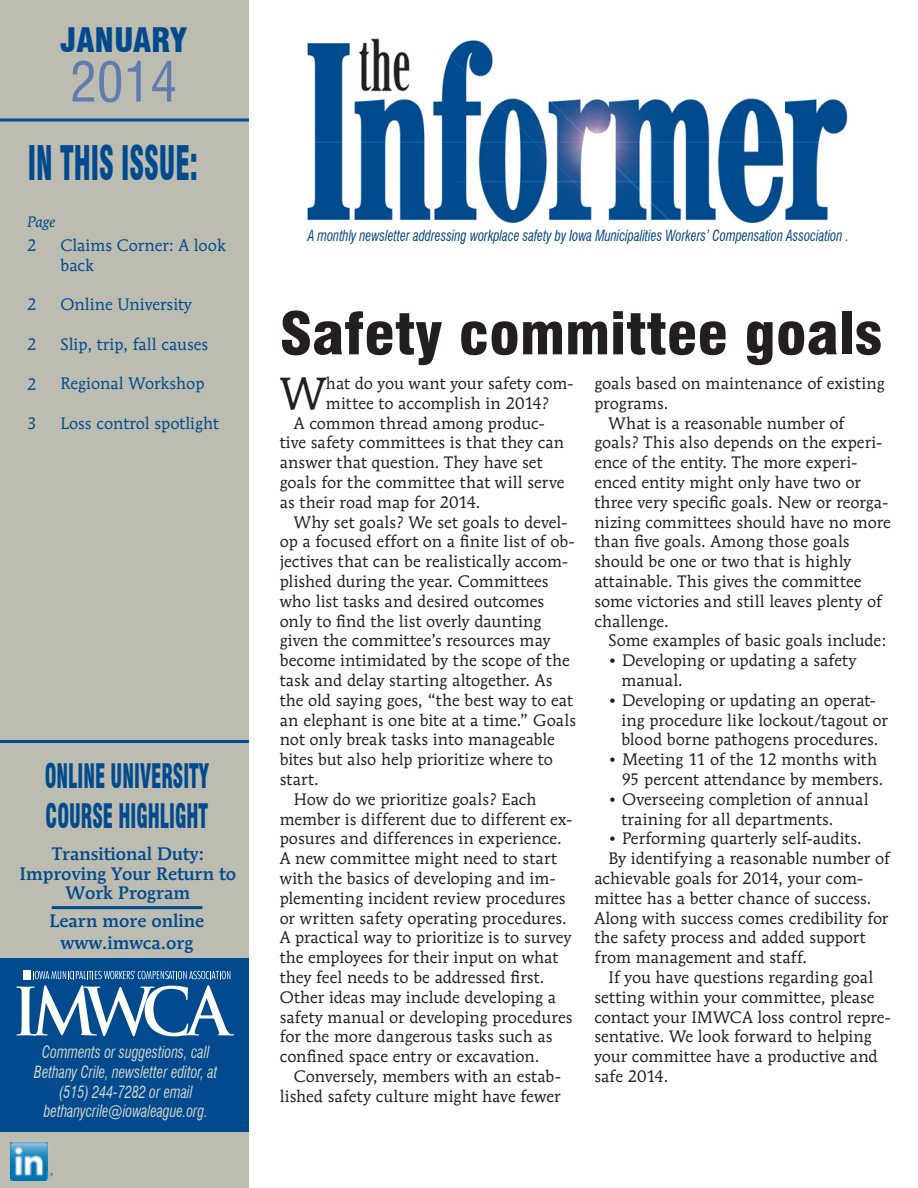
<style>
.page{position:relative;width:918px;height:1188px;background:#fff}
.page>*{position:absolute;margin:0;border:0;box-sizing:border-box;transform-origin:0 0}
.t1{font:900 condensed 57px "Swiss 721 BT";color:#231f20;scale:1.08 1}
.t2{font:condensed 54px "Swiss 721 BT";color:#5f7bb0}
.t3{font:900 condensed 46.5px "Swiss 721 BT";color:#004a8d;scale:.6 1}
.t4{font:44.7px "Mendoza Roman";color:#231f20}
.t5{font:900 condensed 33px/39.6px "Swiss 721 BT";color:#004a8d;scale:.6 1}
.t6{font:900 condensed 33px "Swiss 721 BT";color:#004a8d}
.t7{font:500 18px/19.5px "Mendoza Roman";color:#004a8d;text-align:center}
.t8{font:16.5px/19.8px "Mendoza Roman";letter-spacing:.005em;color:#231f20}
.t9{font:italic condensed 16.5px "Swiss 721 BT";color:#d6d5cc;scale:.85 1}
.t10{font:16.5px/19.8px "Mendoza Roman";color:#004a8d}
.t11{font:italic condensed 15px "Swiss 721 BT";color:#014181;scale:.85 1}
.t12{font:italic 15px "Mendoza Roman";color:#004a8d}
</style>
<div class="page">
<div style="left:0;top:0;width:249px;height:1188px;background:#bcbcb0"></div>
<img style="left:307px;top:38px;width:541px;height:185px">
<svg style="left:0;top:118px;width:249px;height:4px"></svg>
<hr style="left:0;top:740px;width:249px;height:3px;background:#004a8d">
<hr style="left:52px;top:906px;width:150px;height:3px;background:#004a8d">
<div style="left:0;top:958px;width:248px;height:174px;background:#004a8d"></div>
<div style="left:23px;top:971px;width:7px;height:9px;background:#fff"></div>
<svg style="left:33px;top:971px;width:197px;height:8px"></svg>
<svg style="left:16px;top:985px;width:218px;height:51px"></svg>
<img style="left:11px;top:1143px;width:42px;height:37px">
<p class="t6" style="left:60px;top:20px;width:128px">JANUARY</p>
<p class="t2" style="left:70px;top:50px;width:109px">2014</p>
<p class="t3" style="left:28px;top:135px;width:285px">IN THIS ISSUE:</p>
<p class="t12" style="left:27px;top:212px;width:30px">Page</p>
<p class="t10" style="left:27px;top:235px;width:11px">2</p>
<p class="t10" style="left:60px;top:235px;width:167px">Claims Corner: A look back</p>
<p class="t10" style="left:60px;top:294px;width:133px">Online University</p>
<p class="t10" style="left:60px;top:334px;width:149px">Slip, trip, fall causes</p>
<p class="t10" style="left:60px;top:374px;width:146px">Regional Workshop</p>
<p class="t10" style="left:60px;top:413px;width:160px">Loss control spotlight</p>
<p class="t10" style="left:27px;top:295px;width:11px">2</p>
<p class="t10" style="left:27px;top:334px;width:11px">2</p>
<p class="t10" style="left:27px;top:374px;width:11px">2</p>
<p class="t10" style="left:27px;top:413px;width:11px">3</p>
<p class="t5" style="left:45px;top:756px;width:275px">ONLINE UNIVERSITY<br>COURSE HIGHLIGHT</p>
<p class="t7" style="left:20px;top:844px;width:218px">Transitional Duty:<br>Improving Your Return to<br>Work Program</p>
<p class="t7" style="left:50px;top:911px;width:156px">Learn more online</p>
<p class="t7" style="left:60px;top:933px;width:134px">www.imwca.org</p>
<p class="t9" style="left:42px;top:1042px;width:198px">Comments or suggestions, call</p>
<p class="t9" style="left:34px;top:1062px;width:217px">Bethany Crile, newsletter editor, at</p>
<p class="t9" style="left:59px;top:1082px;width:159px">(515) 244-7282 or email</p>
<p class="t9" style="left:44px;top:1102px;width:195px">bethanycrile@iowaleague.org.</p>
<p class="t11" style="left:308px;top:226px;width:638px">A monthly newsletter addressing workplace safety by Iowa Municipalities Workers’ Compensation Association .</p>
<p class="t1" style="left:280px;top:299px;width:559px">Safety committee goals</p>
<p class="t4" style="left:280px;top:366px;width:48px">W</p>
<p class="t8" style="left:326px;top:373px;width:249px">hat do you want your safety com&shy;mittee to accomplish in 2014?</p>
<p class="t8" style="left:280px;top:413px;width:286px;text-indent:14px">A common thread among produc&shy;tive safety committees is that they can answer that question. They have set goals for the committee that will serve as their road map for 2014.</p>
<p class="t8" style="left:280px;top:512px;width:298px;text-indent:14px">Why set goals? We set goals to devel&shy;op a focused effort on a finite list of ob&shy;jectives that can be realistically accom&shy;plished during the year. Committees who list tasks and desired outcomes only to find the list overly daunting given the committee’s resources may become intimidated by the scope of the task and delay starting altogether. As the old saying goes, “the best way to eat an elephant is one bite at a time.” Goals not only break tasks into manageable bites but also help prioritize where to start.</p>
<p class="t8" style="left:280px;top:789px;width:294px;text-indent:14px">How do we prioritize goals? Each member is different due to different ex&shy;posures and differences in experience.<br>A new committee might need to start with the basics of developing and im&shy;plementing incident review procedures or written safety operating procedures.<br>A practical way to prioritize is to survey the employees for their input on what they feel needs to be addressed first.<br>Other ideas may include developing a safety manual or developing procedures for the more dangerous tasks such as confined space entry or excavation.</p>
<p class="t8" style="left:280px;top:1066px;width:283px;text-align:right">Conversely, members with an estab&shy;lished safety culture might have fewer</p>
<p class="t8" style="left:594px;top:373px;width:292px">goals based on maintenance of existing programs.</p>
<p class="t8" style="left:594px;top:413px;width:298px;text-indent:14px">What is a reasonable number of goals? This also depends on the experi&shy;ence of the entity. The more experi&shy;enced entity might only have two or three very specific goals. New or reorga&shy;nizing committees should have no more than five goals. Among those goals should be one or two that is highly attainable. This gives the committee some victories and still leaves plenty of challenge.</p>
<p class="t8" style="left:609px;top:631px;width:279px">Some examples of basic goals include:</p>
<p class="t8" style="left:621px;top:650px;width:237px;text-indent:-14px">• Developing or updating a safety manual.</p>
<p class="t8" style="left:621px;top:690px;width:268px;text-indent:-14px">• Developing or updating an operat&shy;ing procedure like lockout/tagout or blood borne pathogens procedures.</p>
<p class="t8" style="left:621px;top:749px;width:264px;text-indent:-14px">• Meeting 11 of the 12 months with<br>95 percent attendance by members.</p>
<p class="t8" style="left:621px;top:789px;width:249px;text-indent:-14px">• Overseeing completion of annual training for all departments.</p>
<p class="t8" style="left:608px;top:829px;width:255px">• Performing quarterly self-audits.</p>
<p class="t8" style="left:594px;top:848px;width:297px;text-indent:14px">By identifying a reasonable number of achievable goals for 2014, your com&shy;mittee has a better chance of success.<br>Along with success comes credibility for the safety process and added support from management and staff.</p>
<p class="t8" style="left:594px;top:967px;width:298px;text-indent:14px">If you have questions regarding goal setting within your committee, please contact your IMWCA loss control repre&shy;sentative. We look forward to helping your committee have a productive and safe 2014.</p>
</div>
